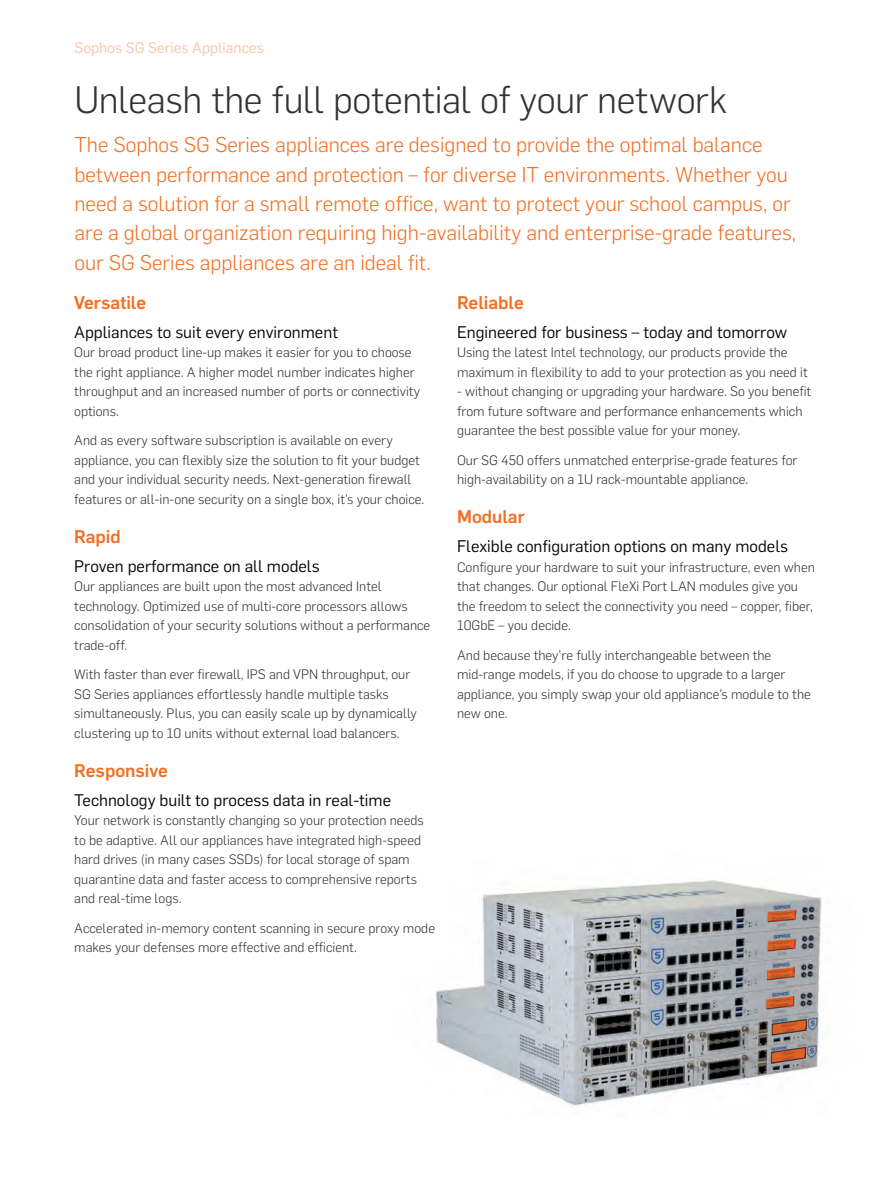
<style>
.page{position:relative;width:893px;height:1191px;background:#fff}
.page>*{position:absolute;margin:0;border:0;box-sizing:border-box;transform-origin:0 0}
.Title_3{font:300 37.5px "Flama";letter-spacing:-.01em;color:#323332}
.Intro_copy{font:300 21px/29.2px "Flama";color:#f36e21}
.Subheading_1{font:500 18px "Flama";color:#f36e21}
.Subheading_2{font:500 18px "Flama";color:#f36e21}
.Subheading_2-2{font:16.5px "Flama";color:#040503}
.Page_Header{font:15px "Flama";color:#fbc4a7}
.Body_Copy{font:300 13.5px/19.5px "Flama";color:#323332}
</style>
<div class="page">
<img style="left:436px;top:880px;width:386px;height:227px">
<p class="Page_Header" style="left:74px;top:38px;width:191px">Sophos SG Series Appliances</p>
<p class="Title_3" style="left:74px;top:75px;width:654px">Unleash the full potential of your network</p>
<p class="Intro_copy" style="left:74px;top:129px;width:723px">The Sophos SG Series appliances are designed to provide the optimal balance between performance and protection – for diverse IT environments. Whether you need a solution for a small remote office, want to protect your school campus, or are a global organization requiring high-availability and enterprise-grade features, our SG Series appliances are an ideal fit.</p>
<p class="Subheading_1" style="left:74px;top:289px;width:73px">Versatile</p>
<p class="Subheading_2-2" style="left:74px;top:320px;width:265px">Appliances to suit every environment</p>
<p class="Body_Copy" style="left:74px;top:342px;width:348px">Our broad product line-up makes it easier for you to choose the right appliance. A higher model number indicates higher throughput and an increased number of ports or connectivity options.</p>
<p class="Body_Copy" style="left:74px;top:430px;width:352px">And as every software subscription is available on every appliance, you can flexibly size the solution to fit your budget and your individual security needs. Next-generation firewall features or all-in-one security on a single box, it’s your choice.</p>
<p class="Subheading_1" style="left:74px;top:523px;width:48px">Rapid</p>
<p class="Subheading_2-2" style="left:74px;top:554px;width:247px">Proven performance on all models</p>
<p class="Body_Copy" style="left:74px;top:576px;width:358px">Our appliances are built upon the most advanced Intel technology. Optimized use of multi-core processors allows consolidation of your security solutions without a performance trade-off.</p>
<p class="Body_Copy" style="left:74px;top:664px;width:344px">With faster than ever firewall, IPS and VPN throughput, our SG Series appliances effortlessly handle multiple tasks simultaneously. Plus, you can easily scale up by dynamically clustering up to 10 units without external load balancers.</p>
<p class="Subheading_1" style="left:74px;top:757px;width:95px">Responsive</p>
<p class="Subheading_2-2" style="left:74px;top:788px;width:318px">Technology built to process data in real-time</p>
<p class="Body_Copy" style="left:74px;top:810px;width:351px">Your network is constantly changing so your protection needs to be adaptive. All our appliances have integrated high-speed hard drives (in many cases SSDs) for local storage of spam quarantine data and faster access to comprehensive reports and real-time logs.</p>
<p class="Body_Copy" style="left:74px;top:917px;width:362px">Accelerated in-memory content scanning in secure proxy mode makes your defenses more effective and efficient.</p>
<p class="Subheading_2" style="left:457px;top:289px;width:68px">Reliable</p>
<p class="Subheading_2-2" style="left:457px;top:320px;width:332px">Engineered for business – today and tomorrow</p>
<p class="Body_Copy" style="left:457px;top:342px;width:352px">Using the latest Intel technology, our products provide the maximum in flexibility to add to your protection as you need it</p>
<p class="Body_Copy" style="left:457px;top:381px;width:356px">- without changing or upgrading your hardware. So you benefit from future software and performance enhancements which guarantee the best possible value for your money.</p>
<p class="Body_Copy" style="left:457px;top:449px;width:342px">Our SG 450 offers unmatched enterprise-grade features for high-availability on a 1U rack-mountable appliance.</p>
<p class="Subheading_2" style="left:457px;top:504px;width:70px">Modular</p>
<p class="Subheading_2-2" style="left:457px;top:535px;width:333px">Flexible configuration options on many models</p>
<p class="Body_Copy" style="left:457px;top:556px;width:359px">Configure your hardware to suit your infrastructure, even when that changes. Our optional FleXi Port LAN modules give you the freedom to select the connectivity you need – copper, fiber, 10GbE – you decide.</p>
<p class="Body_Copy" style="left:457px;top:644px;width:355px">And because they’re fully interchangeable between the mid-range models, if you do choose to upgrade to a larger appliance, you simply swap your old appliance’s module to the new one.</p>
</div>
